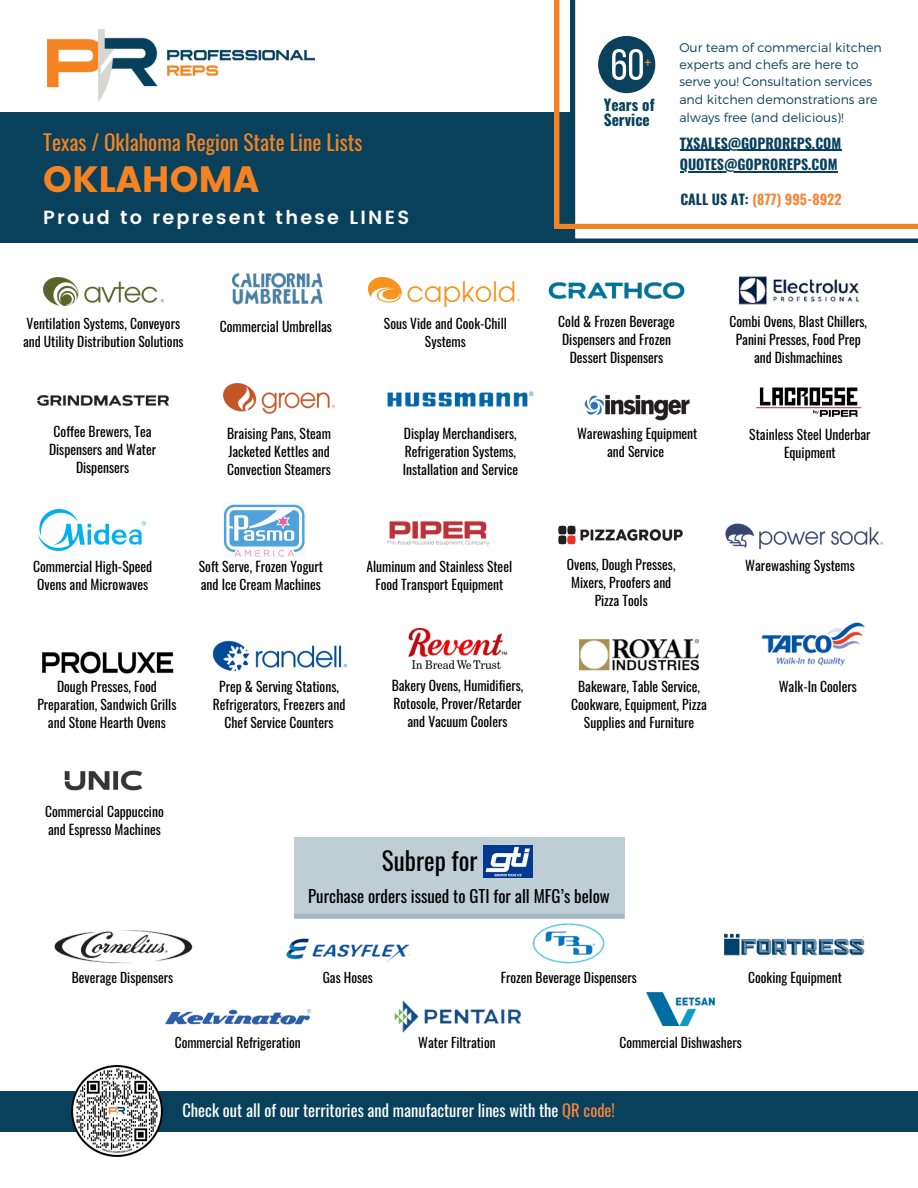
<style>
.page{position:relative;width:918px;height:1188px;background:#fff}
.page>*{position:absolute;margin:0;border:0;box-sizing:border-box;transform-origin:0 0}
.t1{font:36.6px "Poppins";color:#f58321}
.t2{font:25.05px "Oswald";color:#000}
.t3{font:21.3px "Oswald";color:#f58321}
.t4{font:600 19.05px "Poppins";letter-spacing:.12em;color:#fff}
.t5{font:16.95px "Oswald";color:#000}
.t6{font:16.5px "Oswald";color:#fff}
.t7{font:700 15.45px/14.7px "Oswald";color:#09415d}
.t8{font:15.45px "Oswald";color:#f5873b}
.t9{font:700 13.95px "Oswald";color:#09415d}
.t10{font:700 13.95px "Oswald";color:#f5873b}
.t11{font:13.65px/18.1px "Oswald";color:#000}
.t12{font:13.5px/18.1px "Oswald";color:#000;text-align:center}
.t13{font:300 12.6px/17.9px "Montserrat";color:#09415d}
.s1{color:#09415d}
.s2{color:#f5873b}
</style>
<div class="page">
<img style="left:36px;top:395px;width:134px;height:11px">
<img style="left:388px;top:391px;width:145px;height:15px">
<img style="left:386px;top:521px;width:104px;height:25px">
<img style="left:408px;top:628px;width:100px;height:41px">
<img style="left:761px;top:622px;width:104px;height:44px">
<img style="left:64px;top:770px;width:79px;height:21px">
<img style="left:212px;top:640px;width:134px;height:31px">
<img style="left:725px;top:523px;width:158px;height:25px">
<img style="left:224px;top:384px;width:110px;height:30px">
<img style="left:738px;top:276px;width:122px;height:29px">
<img style="left:579px;top:639px;width:120px;height:32px">
<img style="left:548px;top:282px;width:137px;height:17px">
<img style="left:369px;top:278px;width:151px;height:29px">
<img style="left:43px;top:278px;width:121px;height:28px">
<div style="left:294px;top:837px;width:331px;height:81px;background:#bfcdd5"></div>
<img style="left:483px;top:846px;width:50px;height:31px">
<hr style="left:294px;top:914px;width:330px;height:4px;background:#a3b8c3">
<img style="left:394px;top:1000px;width:127px;height:33px">
<img style="left:165px;top:1009px;width:147px;height:16px">
<img style="left:724px;top:933px;width:141px;height:23px">
<img style="left:54px;top:930px;width:139px;height:34px">
<img style="left:286px;top:938px;width:124px;height:25px">
<img style="left:526px;top:918px;width:86px;height:46px">
<img style="left:646px;top:992px;width:69px;height:34px">
<img style="left:224px;top:504px;width:81px;height:53px">
<img style="left:231px;top:272px;width:92px;height:33px">
<img style="left:42px;top:652px;width:132px;height:21px">
<img style="left:39px;top:509px;width:107px;height:42px">
<img style="left:756px;top:387px;width:106px;height:30px">
<img style="left:584px;top:395px;width:106px;height:26px">
<img style="left:558px;top:526px;width:125px;height:19px">
<div style="left:0;top:112px;width:573px;height:131px;background:#09415d"></div>
<svg style="left:571px;top:228px;width:347px;height:15px"></svg>
<img style="left:48px;top:30px;width:266px;height:72px">
<div style="left:0;top:1091px;width:918px;height:40px;background:#09415d"></div>
<svg style="left:555px;top:0;width:363px;height:228px"></svg>
<img style="left:69px;top:1065px;width:96px;height:92px">
<hr style="left:680px;top:150px;width:161px;height:1px;background:#09415d">
<hr style="left:680px;top:171px;width:158px;height:1px;background:#09415d">
<p class="t3" style="left:43px;top:126px;width:321px">Texas / Oklahoma Region State Line Lists</p>
<p class="t1" style="left:43px;top:158px;width:218px">OKLAHOMA</p>
<p class="t4" style="left:43px;top:206px;width:368px">Proud to represent these LINES</p>
<p class="t12" style="left:23px;top:314px;width:162px;text-align:left">Ventilation Systems, Conveyors and Utility Distribution Solutions</p>
<p class="t11" style="left:220px;top:317px;width:114px">Commercial Umbrellas</p>
<p class="t12" style="left:384px;top:314px;width:124px">Sous Vide and Cook-Chill<br>Systems</p>
<p class="t8" style="left:645px;top:51px;width:8px">+</p>
<p class="t7" style="left:604px;top:97px;width:52px">Years of<br>Service</p>
<p class="t13" style="left:679px;top:39px;width:204px;line-height:16.8px">Our team of commercial kitchen experts and chefs are here to</p>
<p class="t13" style="left:679px;top:72px;width:200px">serve you! Consultation services and kitchen demonstrations are always free (and delicious)!</p>
<p class="t9" style="left:680px;top:132px;width:163px">TXSALES@GOPROREPS.COM</p>
<p class="t9" style="left:680px;top:153px;width:159px">QUOTES@GOPROREPS.COM</p>
<p class="t10" style="left:680px;top:189px;width:163px"><span class="s1">CALL US AT:</span> (877) 995-8922</p>
<p class="t12" style="left:558px;top:312px;width:118px">Cold &amp; Frozen Beverage<br>Dispensers and Frozen<br>Dessert Dispensers</p>
<p class="t12" style="left:730px;top:312px;width:139px">Combi Ovens, Blast Chillers,<br>Panini Presses, Food Prep and Dishmachines</p>
<p class="t12" style="left:49px;top:422px;width:109px">Coffee Brewers, Tea<br>Dispensers and Water<br>Dispensers</p>
<p class="t12" style="left:403px;top:424px;width:117px;text-align:left">Display Merchandisers,<br>Refrigeration Systems,<br>Installation and Service</p>
<p class="t12" style="left:577px;top:424px;width:122px">Warewashing Equipment and Service</p>
<p class="t12" style="left:749px;top:425px;width:123px">Stainless Steel Underbar<br>Equipment</p>
<h1 class="t12" style="left:227px;top:424px;width:105px;text-align:justify">Braising Pans, Steam Jacketed Kettles and Convection Steamers</h1>
<p class="t11" style="left:33px;top:557px;width:121px">Commercial High-Speed<br>Ovens and Microwaves</p>
<p class="t12" style="left:567px;top:555px;width:110px">Ovens, Dough Presses,<br>Mixers, Proofers and<br>Pizza Tools</p>
<p class="t11" style="left:199px;top:557px;width:126px">Soft Serve, Frozen Yogurt and Ice Cream Machines</p>
<h5 class="t12" style="left:366px;top:557px;width:147px">Aluminum and Stainless Steel<br>Food Transport Equipment</h5>
<h3 class="t12" style="left:745px;top:556px;width:111px">Warewashing Systems</h3>
<p class="t12" style="left:37px;top:677px;width:141px">Dough Presses, Food<br>Preparation, Sandwich Grills and Stone Hearth Ovens</p>
<p class="t12" style="left:392px;top:676px;width:133px">Bakery Ovens, Humidifiers,<br>Rotosole, Prover/Retarder and Vacuum Coolers</p>
<p class="t12" style="left:571px;top:676px;width:137px">Bakeware, Table Service,<br>Cookware, Equipment, Pizza<br>Supplies and Furniture</p>
<p class="t12" style="left:219px;top:677px;width:121px">Prep &amp; Serving Stations,</p>
<p class="t12" style="left:779px;top:676px;width:80px">Walk-In Coolers</p>
<p class="t12" style="left:213px;top:695px;width:134px">Refrigerators, Freezers and<br>Chef Service Counters</p>
<h4 class="t12" style="left:45px;top:802px;width:120px;text-align:left">Commercial Cappuccino and Espresso Machines</h4>
<p class="t2" style="left:382px;top:841px;width:97px">Subrep for</p>
<p class="t5" style="left:308px;top:883px;width:303px">Purchase orders issued to GTI for all MFG’s below</p>
<p class="t12" style="left:72px;top:968px;width:103px">Beverage Dispensers</p>
<p class="t12" style="left:323px;top:968px;width:52px">Gas Hoses</p>
<p class="t12" style="left:501px;top:968px;width:137px">Frozen Beverage Dispensers</p>
<p class="t12" style="left:748px;top:968px;width:95px">Cooking Equipment</p>
<p class="t12" style="left:175px;top:1033px;width:128px">Commercial Refrigeration</p>
<p class="t12" style="left:619px;top:1033px;width:124px">Commercial Dishwashers</p>
<p class="t12" style="left:418px;top:1033px;width:79px">Water Filtration</p>
<p class="t6" style="left:182px;top:1097px;width:434px">Check out all of our territories and manufacturer lines with the <span class="s2">QR code!</span></p>
</div>
